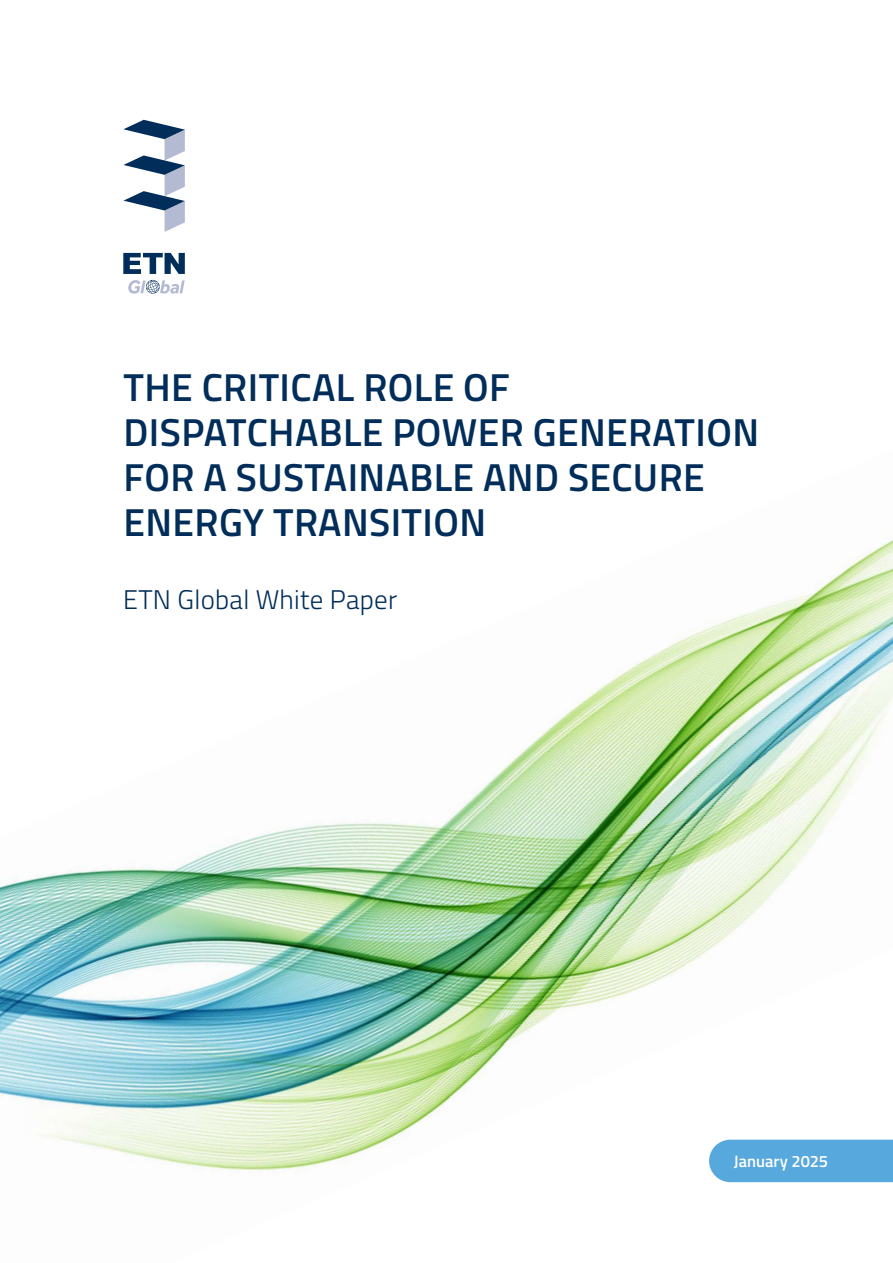
<style>
.page{position:relative;width:893px;height:1263px;background:#fff}
.page>*{position:absolute;margin:0;border:0;box-sizing:border-box;transform-origin:0 0}
.t1{font:600 39px/45px "Titillium Web";letter-spacing:.01em;color:#002d59}
.t2{font:300 27px "Titillium Web";letter-spacing:.01em;color:#002d59}
.t3{font:600 16.5px "Titillium Web";color:#fff}
</style>
<div class="page">
<img style="left:0;top:538px;width:893px;height:645px">
<div style="left:709px;top:1140px;width:184px;height:42px;background:#56a8dd"></div>
<svg style="left:123px;top:120px;width:62px;height:112px"></svg>
<svg style="left:123px;top:253px;width:62px;height:21px"></svg>
<svg style="left:128px;top:280px;width:57px;height:14px"></svg>
<p class="t1" style="left:124px;top:363px;width:637px">THE CRITICAL ROLE OF<br>DISPATCHABLE POWER GENERATION<br>FOR A SUSTAINABLE AND SECURE<br>ENERGY TRANSITION</p>
<p class="t2" style="left:123px;top:580px;width:275px">ETN Global White Paper</p>
<p class="t3" style="left:734px;top:1149px;width:96px">January 2025</p>
</div>
